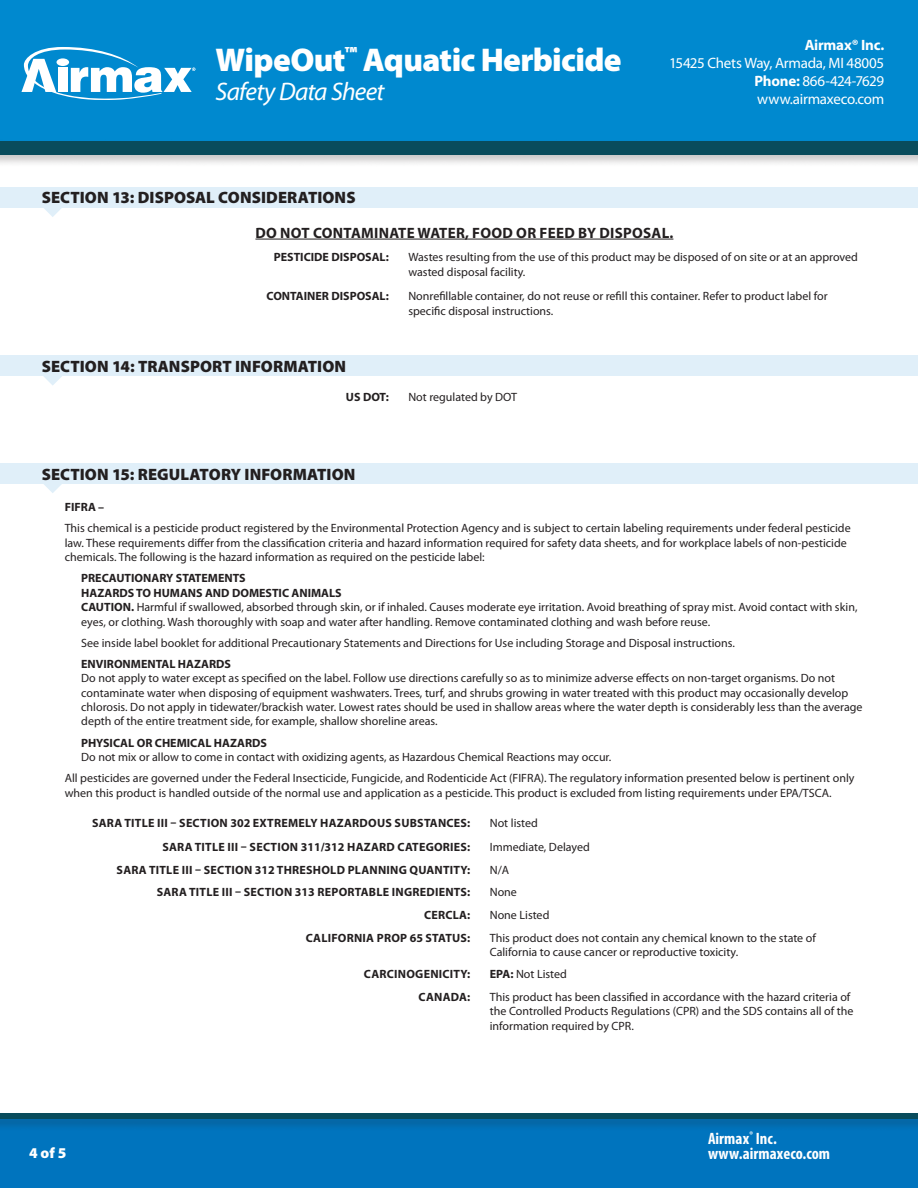
<style>
.page{position:relative;width:918px;height:1188px;background:#fff}
.page>*{position:absolute;margin:0;border:0;box-sizing:border-box;transform-origin:0 0}
.t1{font:900 33px "Myriad Pro";letter-spacing:-.02em;color:#fff}
.t2{font:italic 25.5px "Myriad Pro";letter-spacing:-.03em;color:#fff}
.t3{font:900 16.5px "Myriad Pro";letter-spacing:.005em;color:#231f20}
.t4{font:700 condensed 16.5px "Myriad Pro";letter-spacing:.005em;color:#fff}
.t5{font:15px/18px "Myriad Pro";letter-spacing:-.02em;color:#fff;text-align:justify}
.t6{font:700 15px "Myriad Pro";letter-spacing:.02em;color:#231f20}
.t7{font:700 15px "Myriad Pro";letter-spacing:-.015em;color:#fff}
.t8{font:900 15px "Myriad Pro";color:#fff}
.sidebyside_list{font:12px/14.4px "Myriad Pro";color:#231f20}
.sidebyside_list-2{font:700 12px "Myriad Pro";letter-spacing:.02em;color:#231f20}
.sidebyside_list-3{font:700 12px "Myriad Pro";color:#231f20}
.s1{font-weight:700}
</style>
<div class="page">
<div style="left:0;top:0;width:918px;height:155px;background:#0089cf"></div>
<div style="left:0;top:139px;width:918px;height:28px;background:#231f20;opacity:.25"></div>
<div style="left:0;top:141px;width:918px;height:14px;background:#094c5c"></div>
<div style="left:0;top:1114px;width:918px;height:74px;background:#0074be"></div>
<div style="left:0;top:1112px;width:918px;height:20px;background:#231f20;opacity:.25"></div>
<div style="left:0;top:1114px;width:918px;height:5px;background:#094c5c"></div>
<svg style="left:21px;top:47px;width:174px;height:53px"></svg>
<div style="left:57px;top:58px;width:12px;height:8px;background:#fff;border-radius:50%"></div>
<div style="left:0;top:187px;width:918px;height:21px;background:#e0eff9"></div>
<svg style="left:44px;top:208px;width:18px;height:9px"></svg>
<div style="left:0;top:355px;width:918px;height:21px;background:#e0eff9"></div>
<svg style="left:43px;top:376px;width:19px;height:10px"></svg>
<div style="left:0;top:463px;width:918px;height:21px;background:#e0eff9"></div>
<svg style="left:44px;top:484px;width:18px;height:9px"></svg>
<hr style="left:255px;top:239px;width:418px;height:1px;background:#231f20">
<h1 class="t1" style="left:216px;top:38px;width:408px">WipeOut<sup>™</sup> Aquatic Herbicide</h1>
<h2 class="t2" style="left:216px;top:75px;width:170px">Safety Data Sheet</h2>
<p class="t3" style="left:42px;top:187px;width:315px">SECTION 13: DISPOSAL CONSIDERATIONS</p>
<p class="t7" style="left:805px;top:35px;width:81px">Airmax® Inc.</p>
<p class="t5" style="left:755px;top:54px;width:131px;text-indent:-85px">15425 Chets Way, Armada, MI 48005<br><span class="s1">Phone:</span> 866-424-7629 www.airmaxeco.com</p>
<p class="t6" style="left:255px;top:223px;width:420px">DO NOT CONTAMINATE WATER, FOOD OR FEED BY DISPOSAL.</p>
<p class="sidebyside_list-3" style="left:274px;top:249px;width:117px">PESTICIDE DISPOSAL:</p>
<p class="sidebyside_list" style="left:408px;top:250px;width:451px">Wastes resulting from the use of this product may be disposed of on site or at an approved wasted disposal facility.</p>
<p class="sidebyside_list-3" style="left:267px;top:288px;width:124px">CONTAINER DISPOSAL:</p>
<p class="sidebyside_list" style="left:408px;top:289px;width:421px">Nonrefillable container, do not reuse or refill this container. Refer to product label for specific disposal instructions.</p>
<p class="t3" style="left:42px;top:355px;width:306px">SECTION 14: TRANSPORT INFORMATION</p>
<p class="sidebyside_list-2" style="left:346px;top:389px;width:44px">US DOT:</p>
<p class="sidebyside_list" style="left:408px;top:389px;width:110px">Not regulated by DOT</p>
<p class="t3" style="left:42px;top:463px;width:315px">SECTION 15: REGULATORY INFORMATION</p>
<p class="sidebyside_list-2" style="left:65px;top:499px;width:41px">FIFRA –</p>
<p class="sidebyside_list" style="left:65px;top:521px;width:788px">This chemical is a pesticide product registered by the Environmental Protection Agency and is subject to certain labeling requirements under federal pesticide law. These requirements differ from the classification criteria and hazard information required for safety data sheets, and for workplace labels of non-pesticide chemicals. The following is the hazard information as required on the pesticide label:</p>
<p class="sidebyside_list" style="left:81px;top:571px;width:778px"><span class="s1">PRECAUTIONARY STATEMENTS<br>HAZARDS TO HUMANS AND DOMESTIC ANIMALS<br>CAUTION.</span> Harmful if swallowed, absorbed through skin, or if inhaled. Causes moderate eye irritation. Avoid breathing of spray mist. Avoid contact with skin, eyes, or clothing. Wash thoroughly with soap and water after handling. Remove contaminated clothing and wash before reuse.</p>
<p class="sidebyside_list" style="left:81px;top:635px;width:655px">See inside label booklet for additional Precautionary Statements and Directions for Use including Storage and Disposal instructions.</p>
<p class="sidebyside_list" style="left:81px;top:656px;width:783px"><span class="s1">ENVIRONMENTAL HAZARDS<br></span>Do not apply to water except as specified on the label. Follow use directions carefully so as to minimize adverse effects on non-target organisms. Do not contaminate water when disposing of equipment washwaters. Trees, turf, and shrubs growing in water treated with this product may occasionally develop chlorosis. Do not apply in tidewater/brackish water. Lowest rates should be used in shallow areas where the water depth is considerably less than the average depth of the entire treatment side, for example, shallow shoreline areas.</p>
<p class="sidebyside_list" style="left:81px;top:735px;width:532px"><span class="s1">PHYSICAL OR CHEMICAL HAZARDS<br></span>Do not mix or allow to come in contact with oxidizing agents, as Hazardous Chemical Reactions may occur.</p>
<p class="sidebyside_list" style="left:65px;top:771px;width:791px">All pesticides are governed under the Federal Insecticide, Fungicide, and Rodenticide Act (FIFRA). The regulatory information presented below is pertinent only when this product is handled outside of the normal use and application as a pesticide. This product is excluded from listing requirements under EPA/TSCA.</p>
<p class="sidebyside_list-2" style="left:92px;top:816px;width:380px">SARA TITLE III – SECTION 302 EXTREMELY HAZARDOUS SUBSTANCES:</p>
<p class="sidebyside_list" style="left:490px;top:816px;width:50px">Not listed</p>
<p class="sidebyside_list-2" style="left:162px;top:839px;width:309px">SARA TITLE III – SECTION 311/312 HAZARD CATEGORIES:</p>
<p class="sidebyside_list" style="left:490px;top:839px;width:102px">Immediate, Delayed</p>
<p class="sidebyside_list-2" style="left:117px;top:862px;width:355px">SARA TITLE III – SECTION 312 THRESHOLD PLANNING QUANTITY:</p>
<p class="sidebyside_list" style="left:490px;top:862px;width:21px">N/A</p>
<p class="sidebyside_list-2" style="left:157px;top:884px;width:315px">SARA TITLE III – SECTION 313 REPORTABLE INGREDIENTS:</p>
<p class="sidebyside_list" style="left:490px;top:885px;width:29px">None</p>
<p class="sidebyside_list-2" style="left:424px;top:907px;width:48px">CERCLA:</p>
<p class="sidebyside_list" style="left:490px;top:908px;width:61px">None Listed</p>
<p class="sidebyside_list-2" style="left:306px;top:930px;width:166px">CALIFORNIA PROP 65 STATUS:</p>
<p class="sidebyside_list" style="left:490px;top:930px;width:328px">This product does not contain any chemical known to the state of<br>California to cause cancer or reproductive toxicity.</p>
<p class="sidebyside_list-2" style="left:364px;top:966px;width:108px">CARCINOGENICITY:</p>
<p class="sidebyside_list" style="left:490px;top:967px;width:79px"><span class="s1">EPA:</span> Not Listed</p>
<p class="sidebyside_list-2" style="left:419px;top:989px;width:53px">CANADA:</p>
<p class="sidebyside_list" style="left:490px;top:990px;width:365px">This product has been classified in accordance with the hazard criteria of the Controlled Products Regulations (CPR) and the SDS contains all of the information required by CPR.</p>
<h3 class="t4" style="left:708px;top:1128px;width:70px">Airmax<sup>®</sup> Inc.</h3>
<p class="t8" style="left:29px;top:1143px;width:39px">4 of 5</p>
<h3 class="t4" style="left:708px;top:1143px;width:124px">www.airmaxeco.com</h3>
</div>
